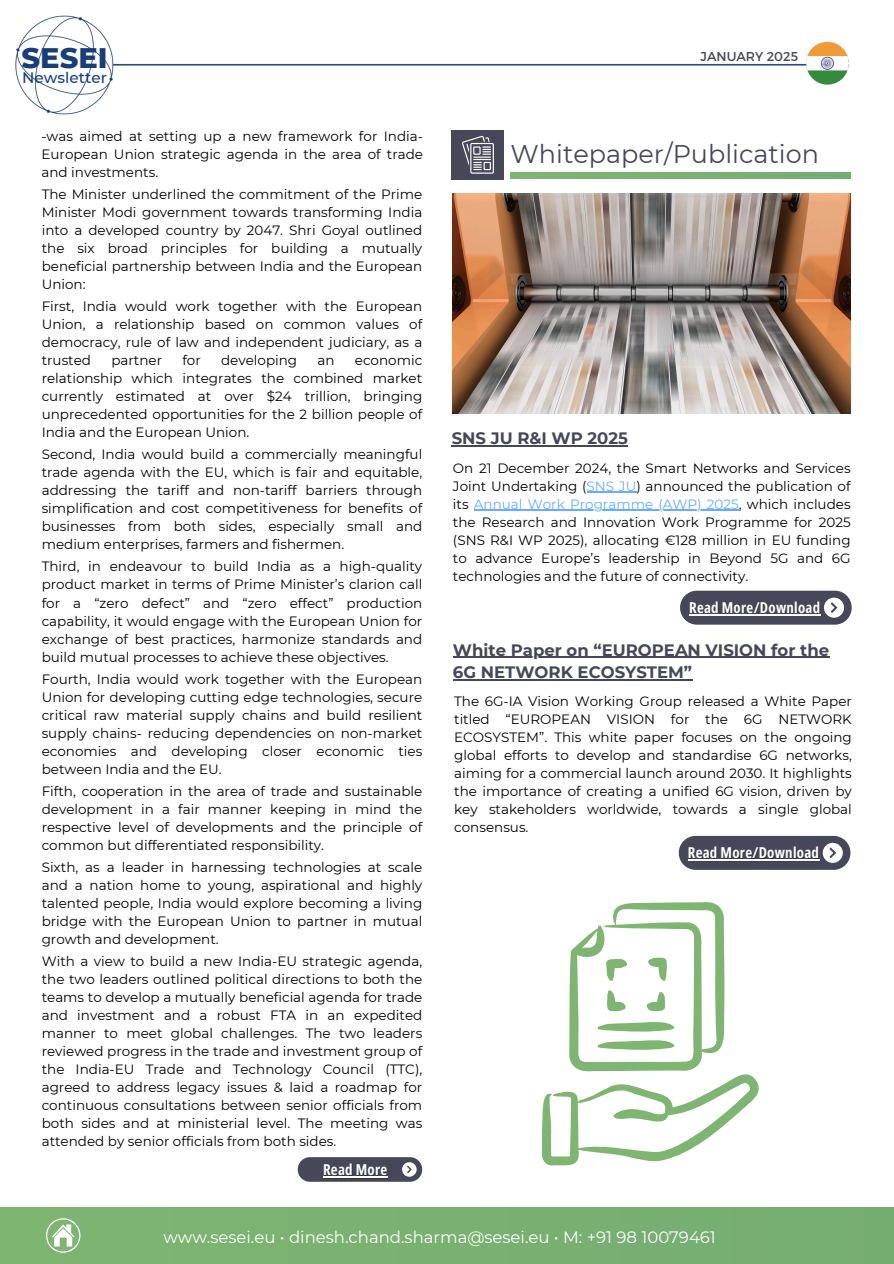
<style>
.page{position:relative;width:894px;height:1264px;background:#fff}
.page>*{position:absolute;margin:0;border:0;box-sizing:border-box;transform-origin:0 0}
.t1{font:800 28.95px "Montserrat";color:#183e7a}
.t2{font:25.5px "Montserrat";color:#464859}
.t3{font:700 16.5px/22.5px "Montserrat";color:#464859}
.t4{font:16.5px "Montserrat";color:#fff}
.t5{font:500 15.3px "Montserrat";color:#183e7a}
.t6{font:700 15px "Open Sans Condensed";letter-spacing:.015em;color:#fff}
.t7{font:13.5px/18px "Montserrat";color:#000;text-align:justify}
.t8{font:12.9px "Montserrat";color:#464859}
.s1{color:#67adff}
</style>
<div class="page">
<img style="left:0;top:15px;width:893px;height:1248px">
<hr style="left:323px;top:1176px;width:64px;height:1px;background:#fff">
<hr style="left:451px;top:445px;width:177px;height:1px;background:#464859">
<hr style="left:586px;top:492px;width:50px;height:1px;background:#67adff">
<hr style="left:474px;top:510px;width:264px;height:1px;background:#67adff">
<hr style="left:453px;top:656px;width:376px;height:2px;background:#464859">
<hr style="left:453px;top:679px;width:239px;height:1px;background:#464859">
<hr style="left:687px;top:859px;width:132px;height:1px;background:#fff">
<div style="left:680px;top:590px;width:171px;height:34px;background:#464859;border-radius:17px"></div>
<div style="left:823px;top:597px;width:20px;height:20px;background:#fff;border-radius:50%"></div>
<svg style="left:830px;top:602px;width:7px;height:11px"></svg>
<hr style="left:689px;top:614px;width:131px;height:1px;background:#fff">
<h5 class="t1" style="left:22px;top:40px;width:87px">SESEI</h5>
<h5 class="t5" style="left:22px;top:68px;width:86px">Newsletter</h5>
<p class="t7" style="left:41px;top:127px;width:383px">-was aimed at setting up a new framework for India-European Union strategic agenda in the area of trade and investments.</p>
<h1 class="t7" style="left:42px;top:185px;width:382px">The Minister underlined the commitment of the Prime Minister Modi government towards transforming India into a developed country by 2047. Shri Goyal outlined the six broad principles for building a mutually beneficial partnership between India and the European Union:</h1>
<p class="t7" style="left:42px;top:297px;width:382px">First, India would work together with the European Union, a relationship based on common values of democracy, rule of law and independent judiciary, as a trusted</p>
<p class="t7" style="left:111px;top:351px;width:52px">partner</p>
<p class="t7" style="left:182px;top:351px;width:20px">for</p>
<p class="t7" style="left:221px;top:351px;width:78px">developing</p>
<p class="t7" style="left:317px;top:351px;width:19px">an</p>
<p class="t7" style="left:42px;top:351px;width:382px;text-indent:313px">economic relationship which integrates the combined market currently estimated at over $24 trillion, bringing unprecedented opportunities for the 2 billion people of India and the European Union.</p>
<p class="t7" style="left:42px;top:445px;width:382px">Second, India would build a commercially meaningful trade agenda with the EU, which is fair and equitable, addressing the tariff and non-tariff barriers through simplification and cost competitiveness for benefits of businesses from both sides, especially small and medium enterprises, farmers and fishermen.</p>
<p class="t7" style="left:42px;top:557px;width:382px">Third, in endeavour to build India as a high-quality product market in terms of Prime Minister’s clarion call for a “zero defect” and “zero effect” production capability, it would engage with the European Union for exchange of best practices, harmonize standards and build mutual processes to achieve these objectives.</p>
<p class="t7" style="left:42px;top:669px;width:382px">Fourth, India would work together with the European Union for developing cutting edge technologies, secure critical raw material supply chains and build resilient supply chains- reducing dependencies on non-market economies and developing closer economic ties between India and the EU.</p>
<p class="t7" style="left:42px;top:782px;width:382px">Fifth, cooperation in the area of trade and sustainable development in a fair manner keeping in mind the respective level of developments and the principle of common but differentiated responsibility.</p>
<p class="t7" style="left:42px;top:858px;width:382px">Sixth, as a leader in harnessing technologies at scale and a nation home to young, aspirational and highly talented people, India would explore becoming a living bridge with the European Union to partner in mutual growth and development.</p>
<p class="t7" style="left:42px;top:952px;width:382px">With a view to build a new India-EU strategic agenda, the two leaders outlined political directions to both the teams to develop a mutually beneficial agenda for trade and investment and a robust FTA in an expedited manner to meet global challenges. The two leaders reviewed progress in the trade and investment group of the India-EU Trade and Technology Council (TTC), agreed to address legacy issues &amp; laid a roadmap for continuous consultations between senior officials from both sides and at ministerial level. The meeting was attended by senior officials from both sides.</p>
<p class="t6" style="left:323px;top:1159px;width:66px">Read More</p>
<p class="t8" style="left:700px;top:48px;width:99px">JANUARY 2025</p>
<p class="t2" style="left:510px;top:138px;width:310px">Whitepaper/Publication</p>
<h3 class="t3" style="left:451px;top:427px;width:178px">SNS JU R&amp;I WP 2025</h3>
<p class="t7" style="left:453px;top:459px;width:399px">On 21 December 2024, the Smart Networks and Services Joint Undertaking (<span class="s1">SNS JU</span>) announced the publication of its <span class="s1">Annual Work Programme (AWP) 2025</span>, which includes</p>
<h2 class="t7" style="left:453px;top:513px;width:399px">the Research and Innovation Work Programme for 2025 (SNS R&amp;I WP 2025), allocating €128 million in EU funding to advance Europe’s leadership in Beyond 5G and 6G technologies and the future of connectivity.</h2>
<h3 class="t6" style="left:689px;top:596px;width:133px">Read More/Download</h3>
<p class="t3" style="left:453px;top:638px;width:377px">White Paper on “EUROPEAN VISION for the<br>6G NETWORK ECOSYSTEM”</p>
<p class="t7" style="left:454px;top:691px;width:399px">The 6G-IA Vision Working Group released a White Paper titled “EUROPEAN VISION for the 6G NETWORK ECOSYSTEM”. This white paper focuses on the ongoing global efforts to develop and standardise 6G networks, aiming for a commercial launch around 2030. It highlights the importance of creating a unified 6G vision, driven by key stakeholders worldwide, towards a single global consensus.</p>
<h3 class="t6" style="left:687px;top:842px;width:133px">Read More/Download</h3>
<h3 class="t4" style="left:163px;top:1227px;width:554px">www.sesei.eu • dinesh.chand.sharma@sesei.eu • M: +91 98 10079461</h3>
</div>
